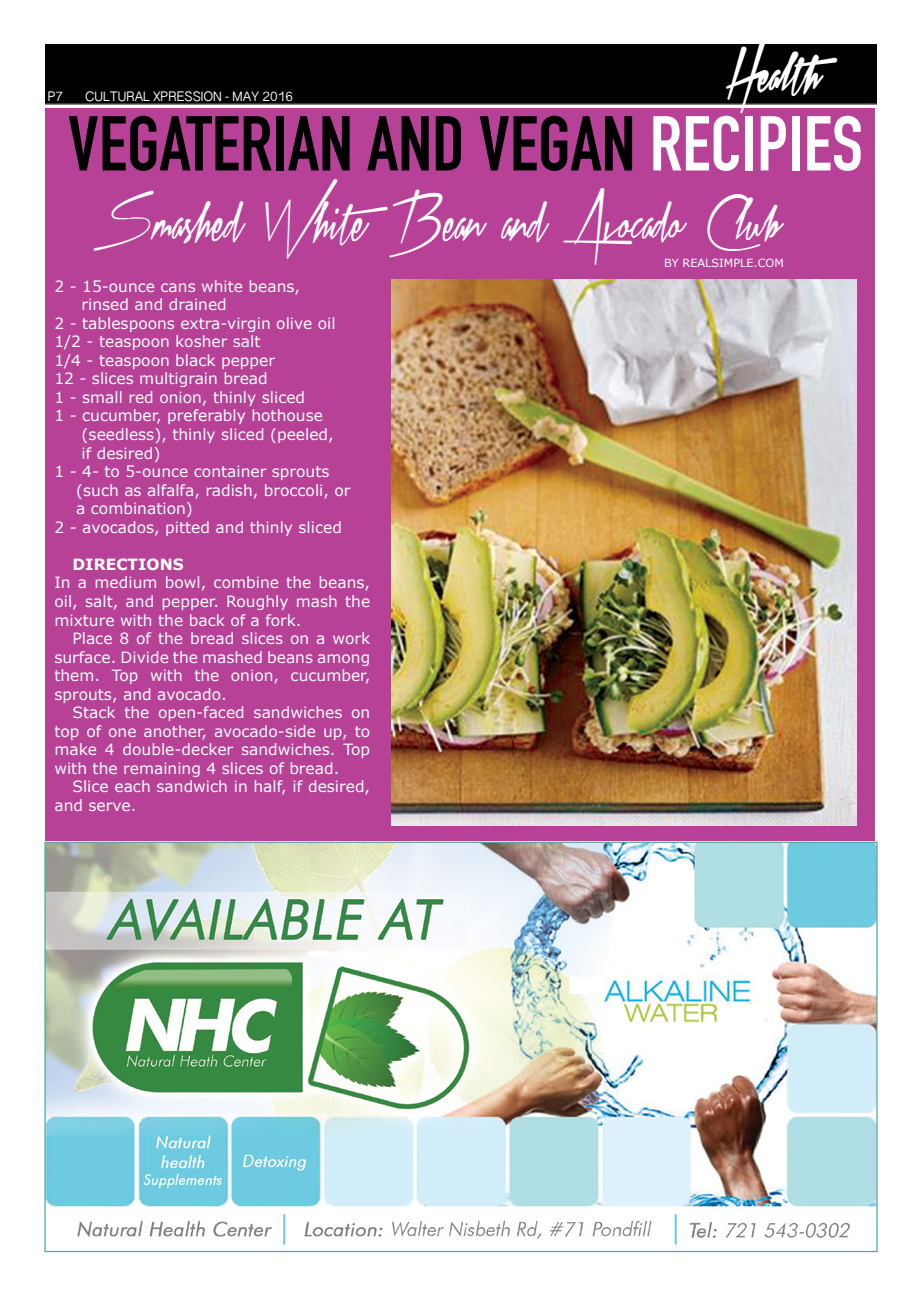
<style>
.page{position:relative;width:922px;height:1294px;background:#fff}
.page>*{position:absolute;margin:0;border:0;box-sizing:border-box;transform-origin:0 0}
.t1{font:700 76.25px "DIN Condensed";color:#000}
.t2{font:700 76.25px "DIN Condensed";color:#fff}
.t3{font:41.25px "Xtreem Medium Demo";color:#fff}
.t4{font:37.5px "Xtreem Fat Demo";color:#fff}
.t5{font:15.5px/18.5px "Verdana";color:#fff;text-align:justify}
.t6{font:700 15.5px "Verdana";color:#fff}
.t7{font:12.5px "Sinhala Sangam MN";color:#fff}
.t8{font:11.25px "Verdana";color:#fff}
</style>
<div class="page">
<div style="left:45px;top:44px;width:831px;height:59px;background:#000"></div>
<hr style="left:45px;top:103px;width:831px;height:1px;background:#000">
<div style="left:45px;top:108px;width:829px;height:732px;background:#b64197"></div>
<img style="left:46px;top:843px;width:829px;height:403px">
<img style="left:391px;top:280px;width:465px;height:545px">
<h3 class="t4" style="left:726px;top:55px;width:115px">Health</h3>
<p class="t7" style="left:48px;top:87px;width:17px">P7</p>
<p class="t7" style="left:85px;top:87px;width:209px">CULTURAL XPRESSION - MAY 2016</p>
<h1 class="t1" style="left:68px;top:99px;width:120px">VEGATERIAN</h1>
<h1 class="t1" style="left:367px;top:99px;width:174px">AND VEGAN</h1>
<h1 class="t2" style="left:649px;top:99px;width:214px">RECIPIES</h1>
<h2 class="t3" style="left:94px;top:200px;width:691px">Smashed White Bean andAvocado Club</h2>
<p class="t5" style="left:54px;top:277px;width:247px">2 - 15-ounce cans white beans,</p>
<p class="t5" style="left:82px;top:295px;width:147px">rinsed and drained</p>
<p class="t5" style="left:54px;top:314px;width:283px">2 - tablespoons extra-virgin olive oil</p>
<p class="t5" style="left:54px;top:332px;width:207px">1/2 - teaspoon kosher salt</p>
<p class="t5" style="left:54px;top:351px;width:222px">1/4 - teaspoon black pepper</p>
<p class="t5" style="left:54px;top:369px;width:215px">12 - slices multigrain bread</p>
<p class="t5" style="left:54px;top:388px;width:252px">1 - small red onion, thinly sliced</p>
<p class="t5" style="left:54px;top:407px;width:270px">1 - cucumber, preferably hothouse</p>
<p class="t5" style="left:82px;top:425px;width:254px">(seedless), thinly sliced (peeled,</p>
<p class="t5" style="left:82px;top:444px;width:80px">if desired)</p>
<p class="t5" style="left:54px;top:462px;width:276px">1 - 4- to 5-ounce container sprouts</p>
<p class="t5" style="left:76px;top:481px;width:276px">(such as alfalfa, radish, broccoli, or</p>
<p class="t5" style="left:76px;top:499px;width:118px">a combination)</p>
<p class="t5" style="left:54px;top:518px;width:289px">2 - avocados, pitted and thinly sliced</p>
<p class="t6" style="left:72px;top:554px;width:113px">DIRECTION S</p>
<p class="t5" style="left:54px;top:573px;width:317px">In a medium bowl, combine the beans, oil, salt, and pepper. Roughly mash the mixture with the back of a fork.</p>
<p class="t5" style="left:54px;top:629px;width:317px;text-indent:18px">Place 8 of the bread slices on a work surface. Divide the mashed beans among them. Top with the onion, cucumber, sprouts, and avocado.</p>
<p class="t5" style="left:54px;top:703px;width:317px;text-indent:18px">Stack the open-faced sandwiches on top of one another, avocado-side up, to make 4 double-decker sandwiches. Top with the remaining 4 slices of bread.</p>
<p class="t5" style="left:54px;top:777px;width:317px;text-indent:18px">Slice each sandwich in half, if desired, and serve.</p>
<p class="t8" style="left:663px;top:255px;width:27px">by realsimple</p>
<p class="t8" style="left:753px;top:255px;width:32px">.COM</p>
</div>
